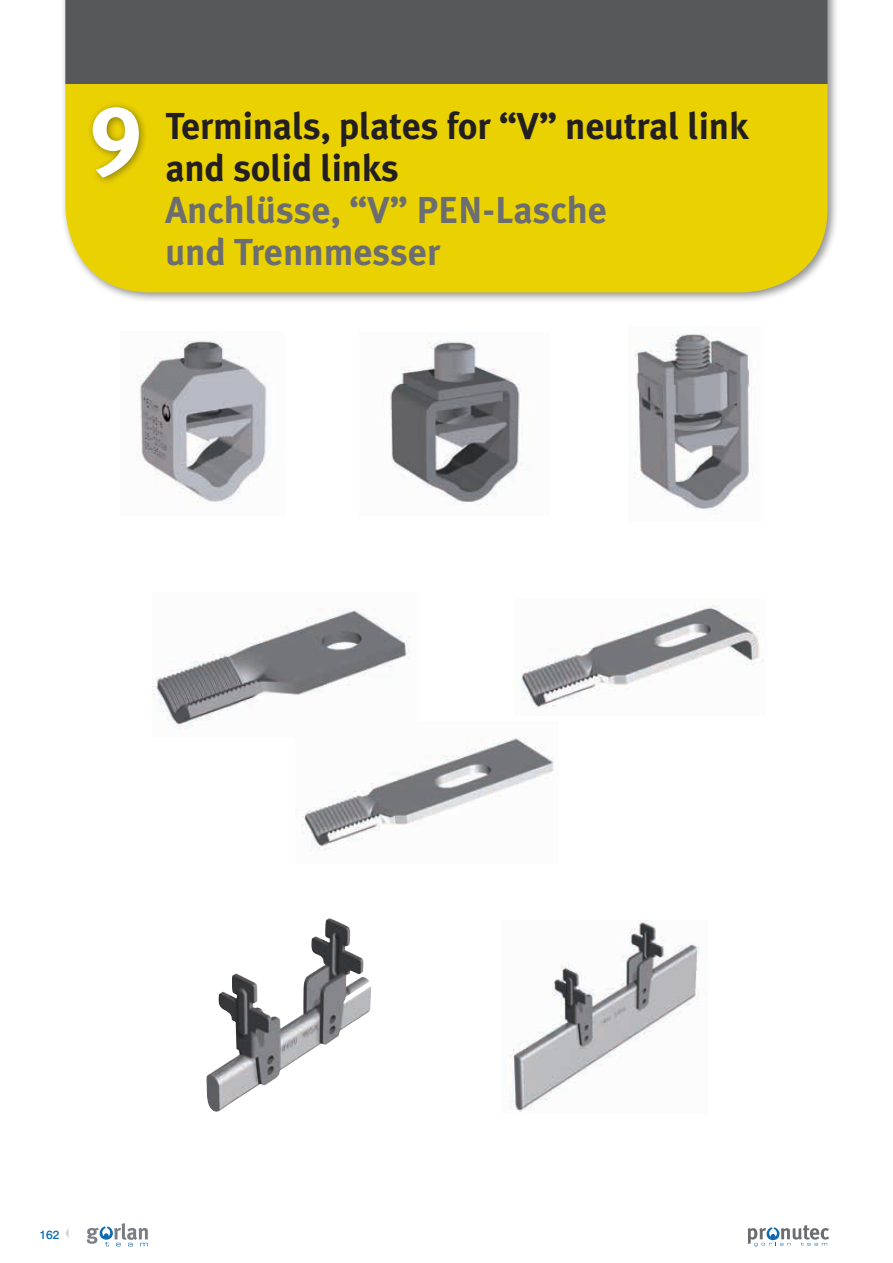
<style>
.page{position:relative;width:893px;height:1263px;background:#fff}
.page>*{position:absolute;margin:0;border:0;box-sizing:border-box;transform-origin:0 0}
.t1{font:700 96px "Meta Plus";color:#fff}
.t2{font:700 37.5px/42px "Meta Plus";letter-spacing:-.005em;color:#231f20}
.t3{font:700 37.5px/42px "Meta Plus";color:#6c6d70}
.t4{font:500 12px "Swiss 721 BT";color:#0f6aad}
</style>
<div class="page">
<div style="left:60px;top:0;width:779px;height:303px;background:#231f20;opacity:.5"></div>
<div style="left:65px;top:83px;width:763px;height:209px;background:#ead202"></div>
<div style="left:65px;top:0;width:763px;height:83px;background:#57585a"></div>
<div style="left:86px;top:101px;width:63px;height:86px;background:#231f20;opacity:.5"></div>
<img style="left:206px;top:918px;width:165px;height:194px">
<img style="left:509px;top:921px;width:191px;height:191px">
<img style="left:515px;top:605px;width:248px;height:103px">
<img style="left:153px;top:608px;width:257px;height:121px">
<img style="left:295px;top:722px;width:259px;height:129px">
<svg style="left:65px;top:1228px;width:4px;height:10px"></svg>
<svg style="left:748px;top:1225px;width:81px;height:21px"></svg>
<svg style="left:87px;top:1223px;width:61px;height:23px"></svg>
<img style="left:390px;top:341px;width:133px;height:164px">
<img style="left:136px;top:340px;width:131px;height:164px">
<img style="left:635px;top:333px;width:117px;height:178px">
<h1 class="t1" style="left:90px;top:69px;width:56px">9</h1>
<p class="t2" style="left:165px;top:105px;width:584px">Terminals, plates for “V” neutral link and solid links</p>
<p class="t3" style="left:165px;top:189px;width:443px">Anchlüsse, “V” PEN-Lasche und Trennmesser</p>
<p class="t4" style="left:39px;top:1227px;width:22px">162</p>
</div>
